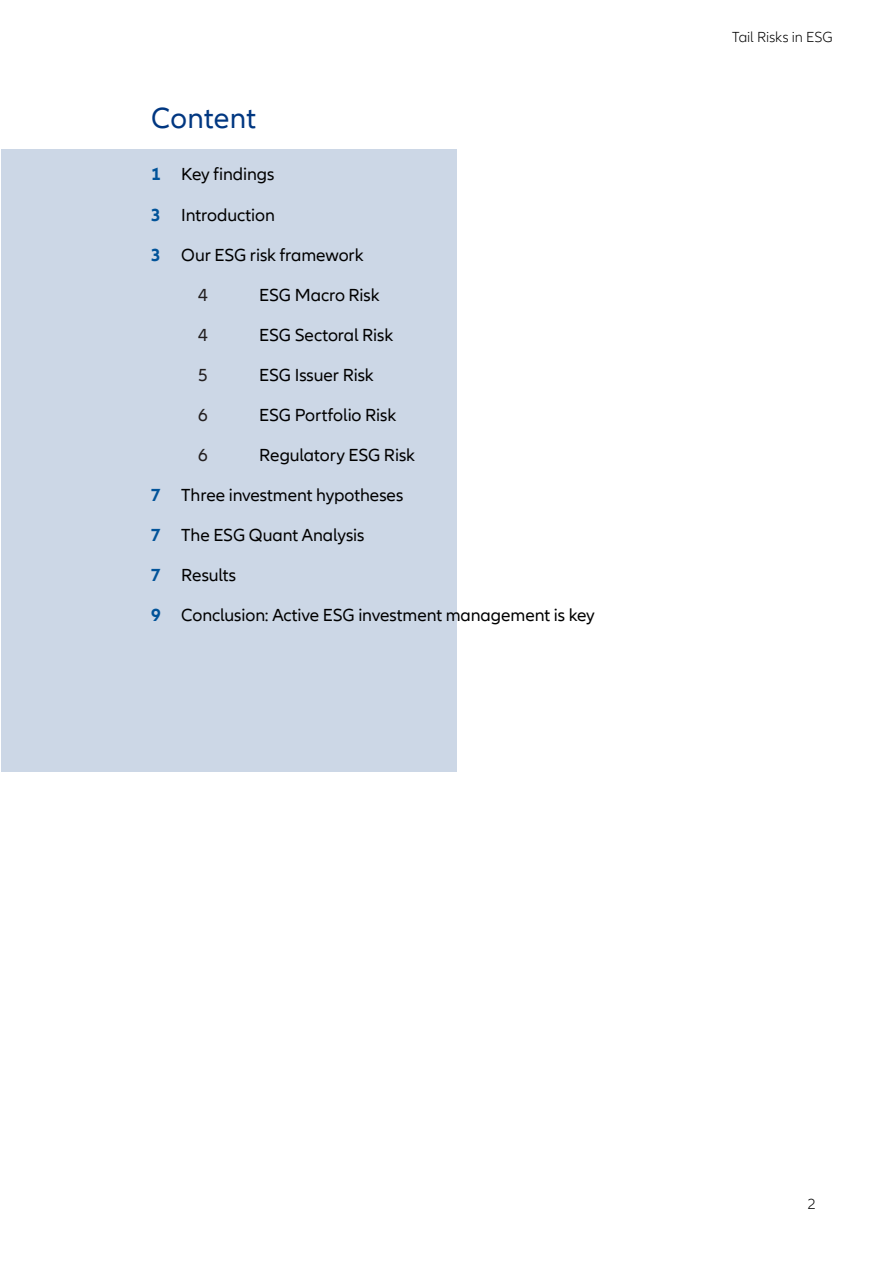
<style>
.page{position:relative;width:893px;height:1263px;background:#fff}
.page>*{position:absolute;margin:0;border:0;box-sizing:border-box;transform-origin:0 0}
._20_pt_Headline_Type{font:30px "Allianz Neo";letter-spacing:.01em;color:#003781}
.t1{font:18px "Allianz Neo";letter-spacing:-.005em;color:#000}
.t2{font:18px "Allianz Neo";color:#231f20}
.t3{font:300 15px "Allianz Neo";letter-spacing:-.005em;color:#000}
.s1{font-weight:700;color:#015399}
</style>
<div class="page">
<div style="left:2px;top:149px;width:455px;height:623px;background:#ccd7e6"></div>
<p class="_20_pt_Headline_Type" style="left:151px;top:101px;width:107px">Content</p>
<p class="t1" style="left:151px;top:164px;width:125px"><span class="s1">1</span> Key findings</p>
<p class="t1" style="left:151px;top:204px;width:125px"><span class="s1">3</span> Introduction</p>
<p class="t1" style="left:151px;top:244px;width:214px"><span class="s1">3</span> Our ESG risk framework</p>
<p class="t2" style="left:198px;top:284px;width:11px">4</p>
<p class="t1" style="left:259px;top:284px;width:122px">ESG Macro Risk</p>
<p class="t2" style="left:198px;top:325px;width:11px">4</p>
<p class="t1" style="left:259px;top:325px;width:136px">ESG Sectoral Risk</p>
<p class="t2" style="left:198px;top:365px;width:11px">5</p>
<p class="t1" style="left:259px;top:365px;width:116px">ESG Issuer Risk</p>
<p class="t2" style="left:198px;top:405px;width:11px">6</p>
<p class="t1" style="left:259px;top:405px;width:139px">ESG Portfolio Risk</p>
<p class="t2" style="left:198px;top:445px;width:11px">6</p>
<p class="t1" style="left:259px;top:445px;width:157px">Regulatory ESG Risk</p>
<p class="t1" style="left:151px;top:485px;width:254px"><span class="s1">7</span> Three investment hypotheses</p>
<p class="t1" style="left:151px;top:525px;width:215px"><span class="s1">7</span> The ESG Quant Analysis</p>
<p class="t1" style="left:151px;top:565px;width:86px"><span class="s1">7</span> Results</p>
<p class="t1" style="left:151px;top:605px;width:445px"><span class="s1">9</span> Conclusion: Active ESG investment management is key</p>
<p class="t3" style="left:732px;top:28px;width:102px">Tail Risks in ESG</p>
<p class="t3" style="left:808px;top:1196px;width:10px">2</p>
</div>
